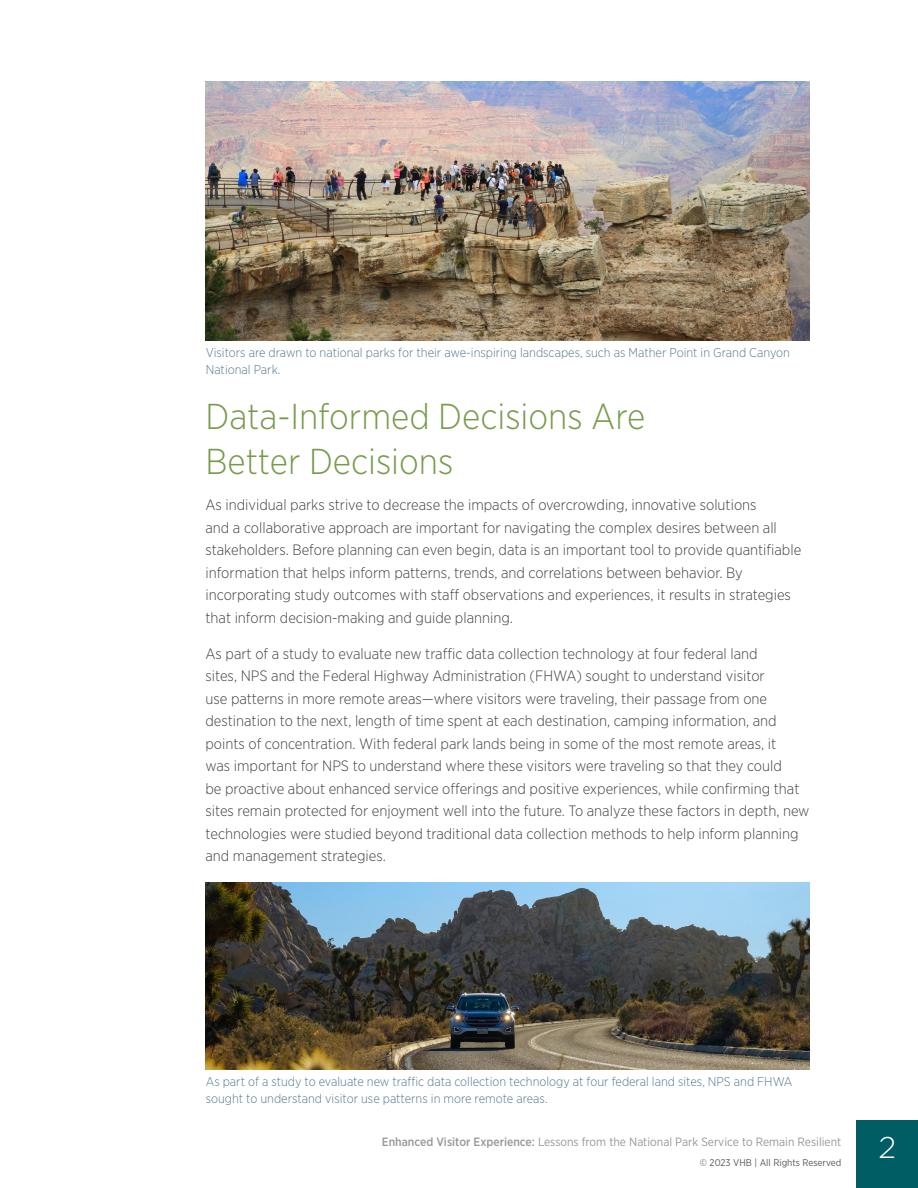
<style>
.page{position:relative;width:918px;height:1188px;background:#fff}
.page>*{position:absolute;margin:0;border:0;box-sizing:border-box;transform-origin:0 0}
.t1{font:300 36px/45px "Gotham Narrow";color:#779b4b}
.t2{font:300 30px "Gotham";color:#fff}
.Body{font:300 15px/22.5px "Gotham Narrow";color:#414042}
.t3{font:300 12.75px/16.5px "Gotham Narrow";color:#54788e}
.t4{font:12px "Gotham Narrow";color:#96989a}
.t5{font:9.75px "Gotham Narrow";color:#58595b}
.s1{font-weight:500}
</style>
<div class="page">
<div style="left:856px;top:1120px;width:62px;height:68px;background:#005d63"></div>
<img style="left:206px;top:81px;width:604px;height:260px">
<img style="left:206px;top:882px;width:604px;height:188px">
<p class="t3" style="left:206px;top:344px;width:586px">Visitors are drawn to national parks for their awe-inspiring landscapes, such as Mather Point in Grand Canyon<br>National Park.</p>
<h2 class="t1" style="left:206px;top:393px;width:441px">Data-Informed Decisions Are<br>Better Decisions</h2>
<p class="Body" style="left:206px;top:494px;width:597px">As individual parks strive to decrease the impacts of overcrowding, innovative solutions<br>and a collaborative approach are important for navigating the complex desires between all stakeholders. Before planning can even begin, data is an important tool to provide quantifiable information that helps inform patterns, trends, and correlations between behavior. By incorporating study outcomes with staff observations and experiences, it results in strategies that inform decision-making and guide planning.</p>
<p class="Body" style="left:206px;top:642px;width:606px">As part of a study to evaluate new traffic data collection technology at four federal land<br>sites, NPS and the Federal Highway Administration (FHWA) sought to understand visitor<br>use patterns in more remote areas—where visitors were traveling, their passage from one destination to the next, length of time spent at each destination, camping information, and points of concentration. With federal park lands being in some of the most remote areas, it<br>was important for NPS to understand where these visitors were traveling so that they could<br>be proactive about enhanced service offerings and positive experiences, while confirming that sites remain protected for enjoyment well into the future. To analyze these factors in depth, new technologies were studied beyond traditional data collection methods to help inform planning and management strategies.</p>
<p class="t3" style="left:206px;top:1073px;width:588px">As part of a study to evaluate new traffic data collection technology at four federal land sites, NPS and FHWA sought to understand visitor use patterns in more remote areas.</p>
<p class="t4" style="left:382px;top:1135px;width:461px"><span class="s1">Enhanced Visitor Experience:</span> Lessons from the National Park Service to Remain Resilient</p>
<p class="t5" style="left:700px;top:1156px;width:143px">© 2023 VHB | All Rights Reserved</p>
<h2 class="t2" style="left:878px;top:1128px;width:19px">2</h2>
</div>
